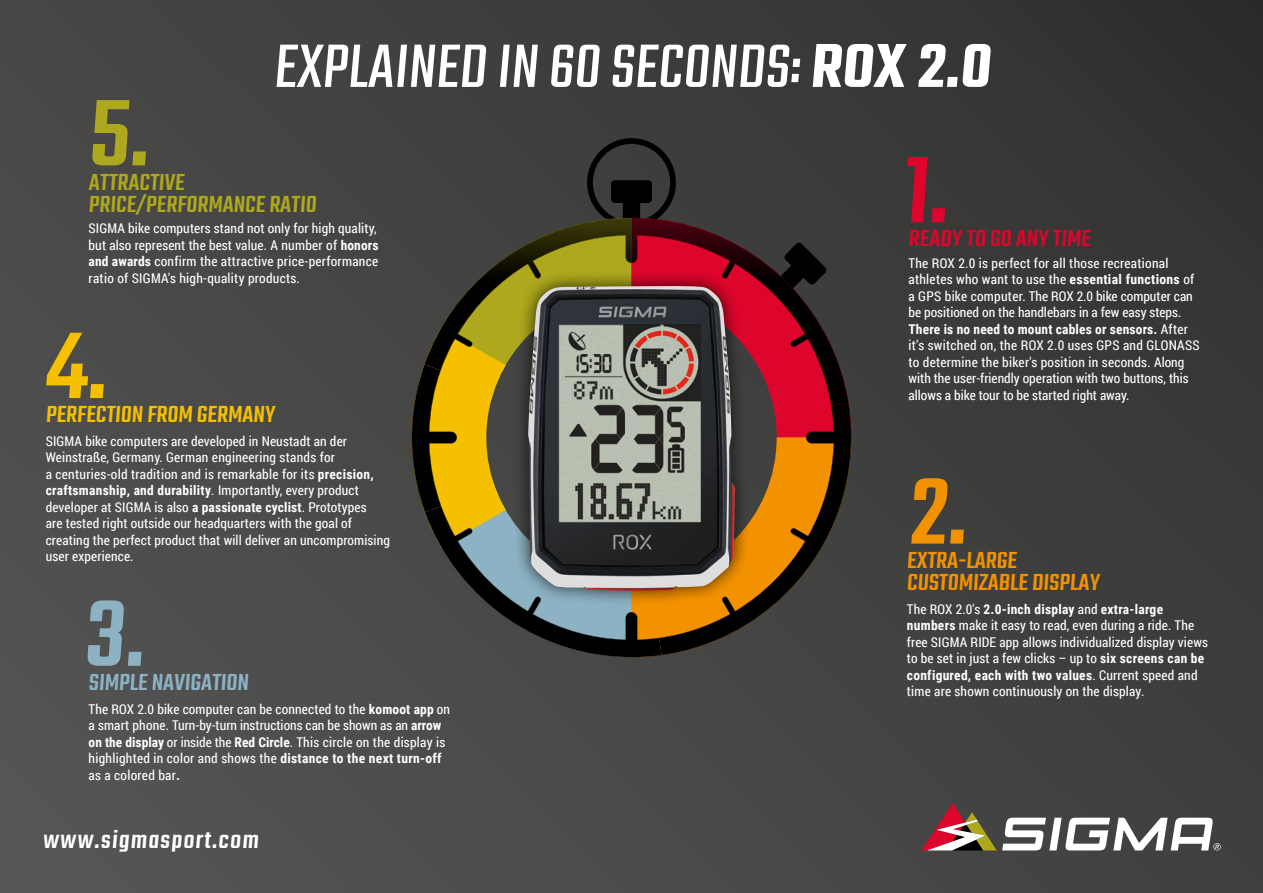
<style>
.page{position:relative;width:1263px;height:893px;background:#fff}
.page>*{position:absolute;margin:0;border:0;box-sizing:border-box;transform-origin:0 0}
.t1{font:500 103.5px "Teko";color:#ada81d}
.t2{font:500 103.5px "Teko";color:#dd052b}
.t3{font:500 103.5px "Teko";color:#f4c000}
.t4{font:500 103.5px "Teko";color:#8db2c3}
.t5{font:500 103.5px "Teko";color:#f39200}
.t6{font:67.5px "Teko";color:#fff}
.t7{font:500 27px "Teko";color:#fff}
.t8{font:500 25.5px/22.5px "Teko";color:#ada81d}
.t9{font:500 25.5px "Teko";color:#f39200}
.t10{font:500 25.5px "Teko";color:#f4c000}
.t11{font:500 25.5px "Teko";color:#dd052b}
.t12{font:500 25.5px "Teko";color:#8db2c3}
.t13{font:13.5px/16.5px "Roboto Condensed";letter-spacing:.01em;color:#fff}
.s1{font-weight:600}
.s2{font-weight:700}
</style>
<div class="page">
<div style="left:0;top:0;width:1263px;height:893px;background:linear-gradient(to right,#504f4f,#383736)"></div>
<svg style="left:412px;top:138px;width:439px;height:80px;background:#3a3939"></svg>
<svg style="left:412px;top:218px;width:100px;height:439px;background:#927b26"></svg>
<img style="left:425px;top:364px;width:16px;height:148px">
<img style="left:656px;top:219px;width:192px;height:184px">
<img style="left:412px;top:364px;width:13px;height:148px">
<img style="left:631px;top:235px;width:200px;height:168px">
<img style="left:441px;top:235px;width:190px;height:135px">
<img style="left:429px;top:370px;width:28px;height:136px">
<img style="left:661px;top:403px;width:190px;height:252px">
<img style="left:425px;top:512px;width:236px;height:145px">
<img style="left:424px;top:219px;width:183px;height:145px">
<div style="left:512px;top:270px;width:239px;height:337px;background:#000;opacity:.75"></div>
<img style="left:528px;top:286px;width:207px;height:305px">
<svg style="left:921px;top:803px;width:300px;height:47px"></svg>
<p class="t6" style="left:273px;top:28px;width:727px">EXPLAINED IN 60 SECONDS:<span class="s1">ROX 2.0</span></p>
<p class="t1" style="left:88px;top:74px;width:72px">5.</p>
<p class="t8" style="left:89px;top:173px;width:232px">ATTRACTIVE<br>PRICE/PERFORMANCE RATIO</p>
<p class="t13" style="left:89px;top:220px;width:292px">SIGMA bike computers stand not only for high quality, but also represent the best value. A number of <span class="s2">honors and awards</span> confirm the attractive price-performance ratio of SIGMA's high-quality products.</p>
<p class="t3" style="left:45px;top:306px;width:73px">4.</p>
<p class="t10" style="left:46px;top:399px;width:233px">PERFECTION FROM GERMANY</p>
<p class="t13" style="left:46px;top:432px;width:346px">SIGMA bike computers are developed in Neustadt an der Weinstraße, Germany. German engineering stands for<br>a centuries-old tradition and is remarkable for its <span class="s2">precision, craftsmanship, and durability</span>. Importantly, every product developer at SIGMA is also <span class="s2">a passionate cyclist</span>. Prototypes<br>are tested right outside our headquarters with the goal of creating the perfect product that will deliver an uncompromising user experience.</p>
<p class="t4" style="left:84px;top:574px;width:71px">3.</p>
<p class="t12" style="left:89px;top:668px;width:164px">SIMPLE NAVIGATION</p>
<p class="t13" style="left:89px;top:700px;width:363px">The ROX 2.0 bike computer can be connected to the <span class="s2">komoot app</span> on a smart phone. Turn-by-turn instructions can be shown as an <span class="s2">arrow on the display</span> or inside the <span class="s2">Red Circle</span>. This circle on the display is highlighted in color and shows the <span class="s2">distance to the next turn-off </span>as a colored bar<span class="s2">.</span></p>
<p class="t7" style="left:43px;top:824px;width:220px">www.sigmasport.com</p>
<p class="t2" style="left:901px;top:131px;width:58px">1.</p>
<p class="t11" style="left:908px;top:223px;width:186px">READY TO GO ANY TIME</p>
<p class="t13" style="left:908px;top:254px;width:293px">The ROX 2.0 is perfect for all those recreational athletes who want to use the <span class="s2">essential functions</span> of a GPS bike computer. The ROX 2.0 bike computer can be positioned on the handlebars in a few easy steps.<br><span class="s2">There is no need to mount cables or sensors.</span> After it’s switched on, the ROX 2.0 uses GPS and GLONASS to determine the biker's position in seconds. Along with the user-friendly operation with two buttons, this allows a bike tour to be started right away.</p>
<p class="t5" style="left:908px;top:452px;width:69px">2.</p>
<p class="t9" style="left:907px;top:546px;width:114px">EXTRA-LARGE</p>
<p class="t9" style="left:907px;top:567px;width:196px">CUSTOMIZABLE DISPLAY</p>
<p class="t13" style="left:907px;top:600px;width:303px">The ROX 2.0's <span class="s2">2.0-inch display</span> and <span class="s2">extra-large numbers</span> make it easy to read, even during a ride. The free SIGMA RIDE app allows individualized display views to be set in just a few clicks – up to <span class="s2">six screens can be configured, each with two values</span>. Current speed and time are shown continuously on the display.</p>
</div>
